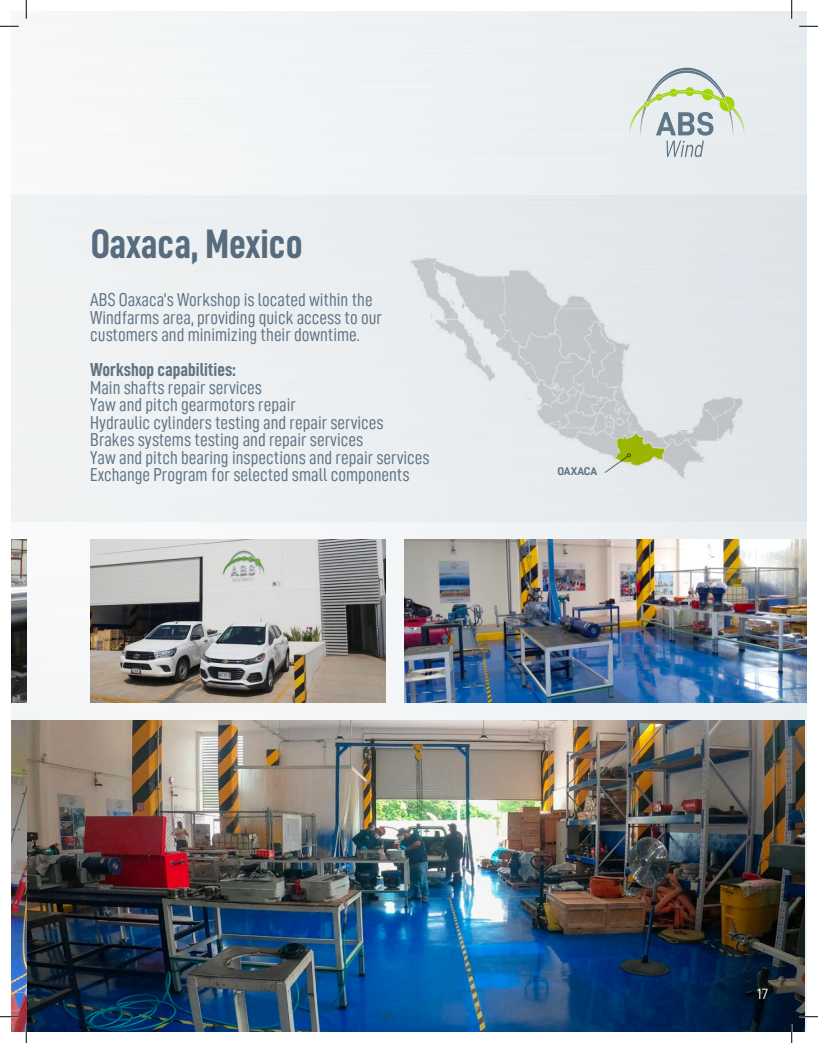
<style>
.page{position:relative;width:818px;height:1043px;background:#fff}
.page>*{position:absolute;margin:0;border:0;box-sizing:border-box;transform-origin:0 0}
.t1{font:41.25px "D DIN Condensed Bold";color:#5e7385}
.t2{font:18.75px/17.5px "D DIN Condensed";color:#5e7385}
.t3{font:18.75px "D DIN Condensed Bold";color:#5e7385}
.t4{font:15px "D DIN";color:#fff}
.t5{font:11.25px "D DIN Bold";letter-spacing:-.025em;color:#5e7385}
</style>
<div class="page">
<img style="left:11px;top:11px;width:795px;height:1020px">
<img style="left:11px;top:720px;width:793px;height:311px">
<img style="left:11px;top:539px;width:15px;height:163px">
<img style="left:90px;top:539px;width:296px;height:163px">
<img style="left:404px;top:539px;width:402px;height:163px">
<svg style="left:11px;top:195px;width:795px;height:326px;fill:#e9edf0"></svg>
<svg style="left:629px;top:68px;width:115px;height:89px;background:#d3dcd5"></svg>
<svg style="left:0;top:25px;width:19px;height:2px"></svg>
<svg style="left:799px;top:25px;width:19px;height:2px"></svg>
<svg style="left:0;top:1015px;width:19px;height:2px"></svg>
<svg style="left:799px;top:1015px;width:19px;height:2px"></svg>
<svg style="left:25px;top:0;width:2px;height:19px"></svg>
<svg style="left:25px;top:1024px;width:2px;height:18px"></svg>
<svg style="left:790px;top:0;width:2px;height:19px"></svg>
<svg style="left:790px;top:1024px;width:2px;height:18px"></svg>
<h1 class="t1" style="left:90px;top:221px;width:214px">Oaxaca, Mexico</h1>
<p class="t2" style="left:90px;top:290px;width:293px">ABS Oaxaca’s Workshop is located within the<br>Windfarms area, providing quick access to our customers and minimizing their downtime.</p>
<p class="t3" style="left:90px;top:359px;width:147px">Workshop capabilities:</p>
<p class="t2" style="left:90px;top:378px;width:173px">Main shafts repair services</p>
<p class="t2" style="left:90px;top:395px;width:207px">Yaw and pitch gearmotors repair</p>
<p class="t2" style="left:90px;top:413px;width:295px">Hydraulic cylinders testing and repair services</p>
<p class="t2" style="left:90px;top:430px;width:274px">Brakes systems testing and repair services</p>
<p class="t2" style="left:90px;top:448px;width:341px">Yaw and pitch bearing inspections and repair services</p>
<p class="t2" style="left:90px;top:465px;width:321px">Exchange Program for selected small components</p>
<p class="t5" style="left:557px;top:465px;width:41px">OAXACA</p>
<p class="t4" style="left:756px;top:985px;width:13px">17</p>
</div>
